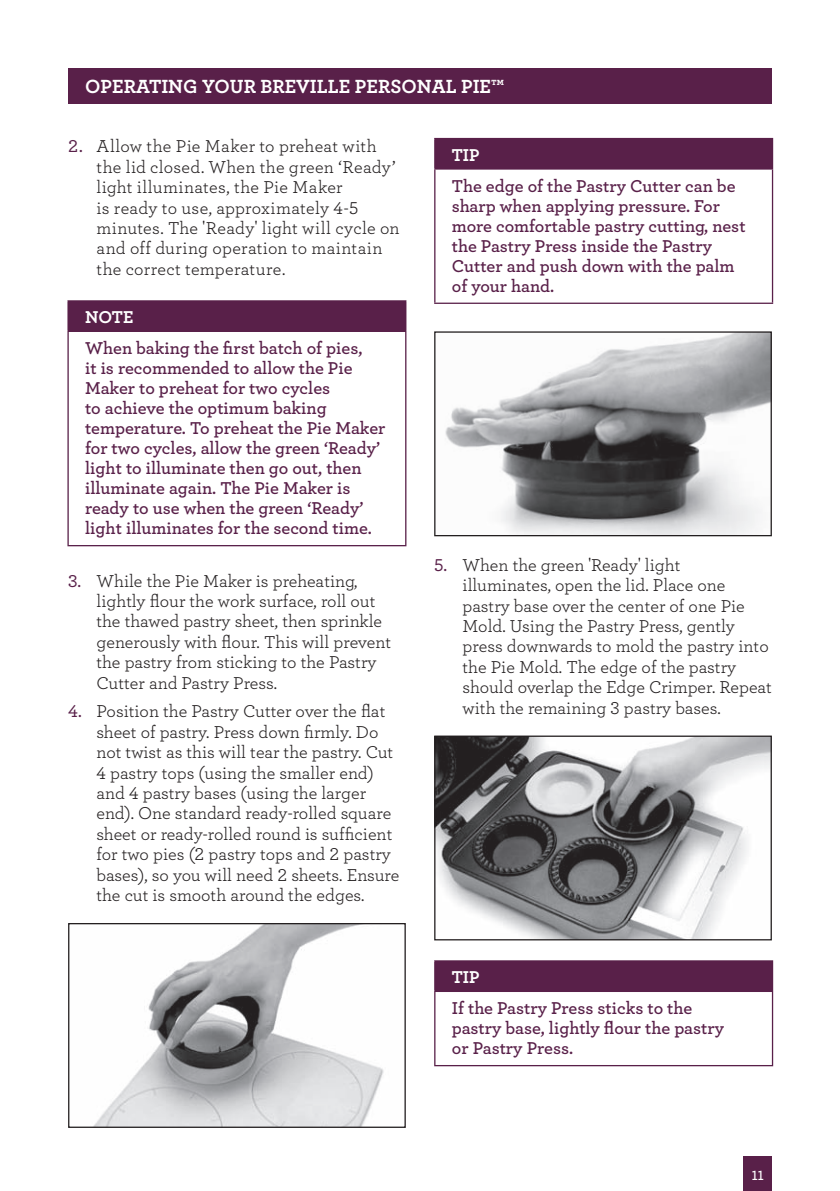
<style>
.page{position:relative;width:840px;height:1191px;background:#fff}
.page>*{position:absolute;margin:0;border:0;box-sizing:border-box;transform-origin:0 0}
.t1{font:20px "Archer Bold LF";color:#fff}
.t2{font:18px/20.4px "Archer Book LF";color:#231f20}
.t3{font:18px/20px "Archer Semibold LF";color:#592049}
.t4{font:18px "Archer Bold LF";color:#fff}
.t5{font:14px "Archer Semibold LF";color:#fff}
.s1{font-family:"Archer Medium LF";color:#592049}
</style>
<div class="page">
<div style="left:743px;top:1157px;width:28px;height:34px;background:#592049"></div>
<div style="left:68px;top:68px;width:703px;height:36px;background:#592049"></div>
<div style="left:68px;top:301px;width:337px;height:30px;background:#592049"></div>
<hr style="left:67px;top:301px;width:2px;height:30px;background:#592049">
<hr style="left:405px;top:301px;width:1px;height:30px;background:#592049">
<hr style="left:67px;top:300px;width:339px;height:1px;background:#592049">
<hr style="left:67px;top:332px;width:2px;height:213px;background:#592049">
<hr style="left:405px;top:332px;width:1px;height:213px;background:#592049">
<hr style="left:67px;top:545px;width:339px;height:1px;background:#592049">
<hr style="left:67px;top:331px;width:339px;height:1px;background:#592049">
<img style="left:94px;top:925px;width:290px;height:200px">
<div style="left:68px;top:923px;width:337px;height:204px;border:1px solid #231f20"></div>
<div style="left:434px;top:139px;width:338px;height:30px;background:#592049"></div>
<svg style="left:434px;top:139px;width:1px;height:29px"></svg>
<hr style="left:434px;top:138px;width:338px;height:1px;background:#592049">
<hr style="left:434px;top:170px;width:1px;height:132px;background:#592049">
<hr style="left:771px;top:170px;width:1px;height:132px;background:#592049">
<hr style="left:434px;top:302px;width:338px;height:2px;background:#592049">
<hr style="left:434px;top:168px;width:338px;height:2px;background:#592049">
<img style="left:445px;top:333px;width:324px;height:201px">
<div style="left:434px;top:331px;width:337px;height:205px;border:1px solid #231f20"></div>
<img style="left:436px;top:737px;width:333px;height:201px">
<div style="left:434px;top:735px;width:337px;height:205px;border:1px solid #231f20"></div>
<div style="left:434px;top:961px;width:338px;height:30px;background:#592049"></div>
<svg style="left:434px;top:961px;width:1px;height:29px"></svg>
<hr style="left:434px;top:960px;width:338px;height:1px;background:#592049">
<hr style="left:434px;top:992px;width:1px;height:73px;background:#592049">
<hr style="left:771px;top:992px;width:1px;height:73px;background:#592049">
<hr style="left:434px;top:1065px;width:338px;height:1px;background:#592049">
<hr style="left:434px;top:990px;width:338px;height:2px;background:#592049">
<p class="t1" style="left:85px;top:73px;width:114px">PAOPERATING</p>
<p class="t1" style="left:109px;top:73px;width:45px">GE HEA</p>
<p class="t1" style="left:180px;top:73px;width:251px">DERYOUR BREVILLE PERSONAL</p>
<p class="t1" style="left:219px;top:73px;width:27px">.....</p>
<p class="t1" style="left:461px;top:73px;width:45px">PIE™</p>
<p class="t2" style="left:96px;top:136px;width:304px;text-indent:-28px"><span class="s1">2.</span> Allow the Pie Maker to preheat with the lid closed. When the green ‘Ready’ light illuminates, the Pie Maker<br>is ready to use, approximately 4-5 minutes. The 'Ready' light will cycle on and off during operation to maintain the correct temperature.</p>
<p class="t4" style="left:85px;top:306px;width:50px">NOTE</p>
<p class="t3" style="left:85px;top:338px;width:302px">When baking the first batch of pies,<br>it is recommended to allow the Pie Maker to preheat for two cycles<br>to achieve the optimum baking temperature. To preheat the Pie Maker for two cycles, allow the green ‘Ready’ light to illuminate then go out, then illuminate again. The Pie Maker is ready to use when the green ‘Ready’ light illuminates for the second time.</p>
<p class="t2" style="left:96px;top:570px;width:296px;text-indent:-28px"><span class="s1">3.</span> While the Pie Maker is preheating, lightly flour the work surface, roll out the thawed pastry sheet, then sprinkle generously with flour. This will prevent the pastry from sticking to the Pastry Cutter and Pastry Press.</p>
<p class="t2" style="left:96px;top:701px;width:304px;text-indent:-28px"><span class="s1">4.</span> Position the Pastry Cutter over the flat sheet of pastry. Press down firmly. Do not twist as this will tear the pastry. Cut 4 pastry tops (using the smaller end) and 4 pastry bases (using the larger end). One standard ready-rolled square sheet or ready-rolled round is sufficient for two pies (2 pastry tops and 2 pastry bases), so you will need 2 sheets. Ensure the cut is smooth around the edges.</p>
<p class="t4" style="left:451px;top:144px;width:29px">TIP</p>
<p class="t3" style="left:451px;top:175px;width:295px">The edge of the Pastry Cutter can be sharp when applying pressure. For more comfortable pastry cutting, nest the Pastry Press inside the Pastry<br>Cutter and push down with the palm of your hand.</p>
<p class="t2" style="left:462px;top:554px;width:310px;text-indent:-28px"><span class="s1">5.</span> When the green 'Ready' light illuminates, open the lid. Place one pastry base over the center of one Pie Mold. Using the Pastry Press, gently press downwards to mold the pastry into the Pie Mold. The edge of the pastry should overlap the Edge Crimper. Repeat with the remaining 3 pastry bases.</p>
<p class="t4" style="left:451px;top:966px;width:29px">TIP</p>
<p class="t3" style="left:451px;top:997px;width:273px">If the Pastry Press sticks to the pastry base, lightly flour the pastry or Pastry Press.</p>
<p class="t5" style="left:751px;top:1166px;width:13px">11</p>
</div>
